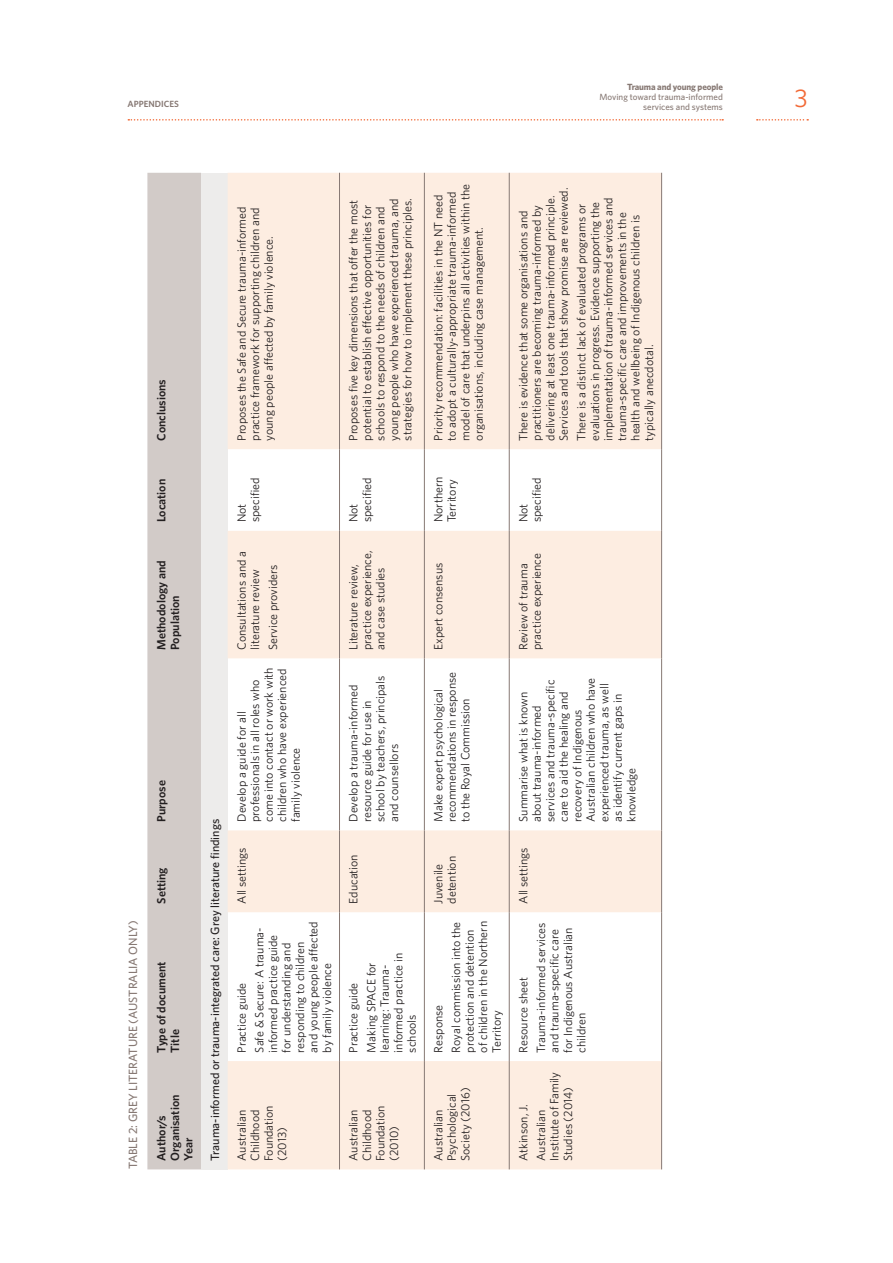
<style>
.page{position:relative;width:893px;height:1263px;background:#fff}
.page>*{position:absolute;margin:0;border:0;box-sizing:border-box;transform-origin:0 0}
.t1{font:25.5px "Whitney";color:#f26a37}
.BODY_table{font:12px/13.5px "Whitney";color:#231f20}
.BODY_table-2{font:600 12px/13.5px "Whitney";color:#231f20}
.BODY_table-3{font:500 12px "Whitney";color:#231f20}
.DIAGRAM_HEAD{font:500 12px "Whitney";color:#877974}
.t2{font:500 9px/9.8px "Whitney";color:#877974;text-align:right}
.t3{font:700 9px "Whitney";letter-spacing:-.015em;color:#877974}
.t4{font:600 9px "Whitney";color:#877974}
</style>
<div class="page">
<div style="left:147px;top:173px;width:54px;height:996px;background:#d2cbc8"></div>
<div style="left:201px;top:173px;width:27px;height:996px;background:#edeceb"></div>
<svg style="left:228px;top:173px;width:433px;height:996px;fill:#fdede1"></svg>
<hr style="left:339px;top:1061px;width:1px;height:108px;background:#877974">
<hr style="left:339px;top:912px;width:1px;height:149px;background:#877974">
<hr style="left:339px;top:830px;width:1px;height:82px;background:#877974">
<hr style="left:339px;top:658px;width:1px;height:172px;background:#877974">
<hr style="left:339px;top:531px;width:1px;height:127px;background:#877974">
<hr style="left:339px;top:449px;width:1px;height:82px;background:#877974">
<hr style="left:339px;top:173px;width:1px;height:276px;background:#877974">
<hr style="left:424px;top:1061px;width:1px;height:108px;background:#877974">
<hr style="left:424px;top:912px;width:1px;height:149px;background:#877974">
<hr style="left:424px;top:830px;width:1px;height:82px;background:#877974">
<hr style="left:424px;top:658px;width:1px;height:172px;background:#877974">
<hr style="left:424px;top:531px;width:1px;height:127px;background:#877974">
<hr style="left:424px;top:449px;width:1px;height:82px;background:#877974">
<hr style="left:424px;top:173px;width:1px;height:276px;background:#877974">
<hr style="left:509px;top:1061px;width:1px;height:108px;background:#877974">
<hr style="left:509px;top:912px;width:1px;height:149px;background:#877974">
<hr style="left:509px;top:830px;width:1px;height:82px;background:#877974">
<hr style="left:509px;top:658px;width:1px;height:172px;background:#877974">
<hr style="left:509px;top:531px;width:1px;height:127px;background:#877974">
<hr style="left:509px;top:449px;width:1px;height:82px;background:#877974">
<hr style="left:509px;top:173px;width:1px;height:276px;background:#877974">
<hr style="left:661px;top:1061px;width:1px;height:108px;background:#877974">
<hr style="left:661px;top:912px;width:1px;height:149px;background:#877974">
<hr style="left:661px;top:830px;width:1px;height:82px;background:#877974">
<hr style="left:661px;top:658px;width:1px;height:172px;background:#877974">
<hr style="left:661px;top:531px;width:1px;height:127px;background:#877974">
<hr style="left:661px;top:449px;width:1px;height:82px;background:#877974">
<hr style="left:661px;top:173px;width:1px;height:276px;background:#877974">
<svg style="left:128px;top:119px;width:595px;height:2px"></svg>
<svg style="left:757px;top:119px;width:51px;height:2px"></svg>
<p class="t3" style="left:627px;top:81px;width:97px">Trauma and young people</p>
<p class="t2" style="left:599px;top:92px;width:125px">Moving toward trauma-informed services and systems</p>
<p class="t4" style="left:128px;top:98px;width:53px">APPENDICES</p>
<h1 class="t1" style="left:795px;top:81px;width:15px">3</h1>
<p class="DIAGRAM_HEAD" style="left:125px;top:1169px;width:250px;rotate:-90deg">TABLE 2: GREY LITERATURE (AUSTRALIA ONLY)</p>
<p class="BODY_table-2" style="left:154px;top:441px;width:63px;rotate:-90deg">Conclusions</p>
<p class="BODY_table-2" style="left:154px;top:522px;width:45px;rotate:-90deg">Location</p>
<p class="BODY_table-2" style="left:154px;top:650px;width:91px;rotate:-90deg">Methodology and<br>Population</p>
<p class="BODY_table-2" style="left:154px;top:822px;width:43px;rotate:-90deg">Purpose</p>
<p class="BODY_table-2" style="left:154px;top:904px;width:38px;rotate:-90deg">Setting</p>
<p class="BODY_table-2" style="left:154px;top:1052px;width:93px;rotate:-90deg">Type of document</p>
<p class="BODY_table-2" style="left:168px;top:1052px;width:25px;rotate:-90deg">Title</p>
<p class="BODY_table-2" style="left:168px;top:1161px;width:68px;rotate:-90deg">Organisation</p>
<p class="BODY_table-2" style="left:154px;top:1161px;width:47px;rotate:-90deg">Author/s</p>
<p class="BODY_table-2" style="left:181px;top:1161px;width:25px;rotate:-90deg">Year</p>
<p class="BODY_table-3" style="left:207px;top:1161px;width:343px;rotate:-90deg">Trauma-informed or trauma-integrated care: Grey literature findings</p>
<p class="BODY_table" style="left:235px;top:441px;width:235px;text-align:justify;rotate:-90deg">Proposes the Safe and Secure trauma-informed practice framework for supporting children and young people affected by family violence.</p>
<p class="BODY_table" style="left:235px;top:522px;width:46px;rotate:-90deg">Not specified</p>
<p class="BODY_table" style="left:235px;top:650px;width:100px;rotate:-90deg">Consultations and a literature review</p>
<p class="BODY_table" style="left:266px;top:650px;width:87px;rotate:-90deg">Service providers</p>
<p class="BODY_table" style="left:235px;top:822px;width:156px;rotate:-90deg">Develop a guide for all professionals in all roles who come into contact or work with children who have experienced family violence</p>
<p class="BODY_table" style="left:235px;top:904px;width:58px;rotate:-90deg">All settings</p>
<p class="BODY_table" style="left:252px;top:1052px;width:133px;rotate:-90deg">Safe &amp; Secure: A trauma&shy;informed practice guide for understanding and responding to children and young people affected by family violence</p>
<p class="BODY_table" style="left:235px;top:1052px;width:71px;rotate:-90deg">Practice guide</p>
<p class="BODY_table" style="left:235px;top:1161px;width:57px;rotate:-90deg">Australian<br>Childhood<br>Foundation (2013)</p>
<p class="BODY_table" style="left:346px;top:441px;width:244px;rotate:-90deg">Proposes five key dimensions that offer the most potential to establish effective opportunities for schools to respond to the needs of children and young people who have experienced trauma, and strategies for how to implement these principles.</p>
<p class="BODY_table" style="left:346px;top:522px;width:46px;rotate:-90deg">Not specified</p>
<p class="BODY_table" style="left:346px;top:650px;width:101px;rotate:-90deg">Literature review, practice experience, and case studies</p>
<p class="BODY_table" style="left:346px;top:822px;width:148px;rotate:-90deg">Develop a trauma-informed resource guide for use in school by teachers, principals and counsellors</p>
<p class="BODY_table" style="left:346px;top:904px;width:51px;rotate:-90deg">Education</p>
<p class="BODY_table" style="left:364px;top:1052px;width:101px;rotate:-90deg">Making SPACE for learning: Trauma&shy;informed practice in schools</p>
<p class="BODY_table" style="left:346px;top:1052px;width:71px;rotate:-90deg">Practice guide</p>
<p class="BODY_table" style="left:346px;top:1161px;width:57px;rotate:-90deg">Australian<br>Childhood<br>Foundation (2010)</p>
<p class="BODY_table" style="left:431px;top:441px;width:258px;rotate:-90deg">Priority recommendation: facilities in the NT need to adopt a culturally-appropriate trauma-informed model of care that underpins all activities within the organisations, including case management.</p>
<p class="BODY_table" style="left:431px;top:522px;width:47px;rotate:-90deg">Northern<br>Territory</p>
<p class="BODY_table" style="left:431px;top:650px;width:89px;rotate:-90deg">Expert consensus</p>
<p class="BODY_table" style="left:431px;top:822px;width:151px;rotate:-90deg">Make expert psychological recommendations in response to the Royal Commission</p>
<p class="BODY_table" style="left:431px;top:904px;width:49px;rotate:-90deg">Juvenile detention</p>
<p class="BODY_table" style="left:449px;top:1052px;width:133px;rotate:-90deg">Royal commission into the protection and detention of children in the Northern<br>Territory</p>
<p class="BODY_table" style="left:431px;top:1052px;width:49px;rotate:-90deg">Response</p>
<p class="BODY_table" style="left:431px;top:1161px;width:75px;rotate:-90deg">Australian<br>Psychological<br>Society (2016)</p>
<p class="BODY_table" style="left:516px;top:441px;width:255px;rotate:-90deg">There is evidence that some organisations and practitioners are becoming trauma-informed by delivering at least one trauma-informed principle.<br>Services and tools that show promise are reviewed.</p>
<p class="BODY_table" style="left:574px;top:441px;width:245px;rotate:-90deg">There is a distinct lack of evaluated programs or evaluations in progress. Evidence supporting the implementation of trauma-informed services and trauma-specific care and improvements in the health and wellbeing of Indigenous children is typically anecdotal.</p>
<p class="BODY_table" style="left:516px;top:522px;width:46px;rotate:-90deg">Not specified</p>
<p class="BODY_table" style="left:516px;top:650px;width:98px;rotate:-90deg">Review of trauma practice experience</p>
<p class="BODY_table" style="left:516px;top:822px;width:146px;rotate:-90deg">Summarise what is known about trauma-informed services and trauma-specific care to aid the healing and recovery of Indigenous<br>Australian children who have experienced trauma, as well as identify current gaps in knowledge</p>
<p class="BODY_table" style="left:516px;top:904px;width:58px;rotate:-90deg">All settings</p>
<p class="BODY_table" style="left:516px;top:1052px;width:77px;rotate:-90deg">Resource sheet</p>
<p class="BODY_table" style="left:534px;top:1052px;width:132px;rotate:-90deg">Trauma-informed services and trauma-specific care for Indigenous Australian children</p>
<p class="BODY_table" style="left:534px;top:1161px;width:90px;rotate:-90deg">Australian<br>Institute of Family<br>Studies (2014)</p>
<p class="BODY_table" style="left:516px;top:1161px;width:58px;rotate:-90deg">Atkinson, J.</p>
</div>
